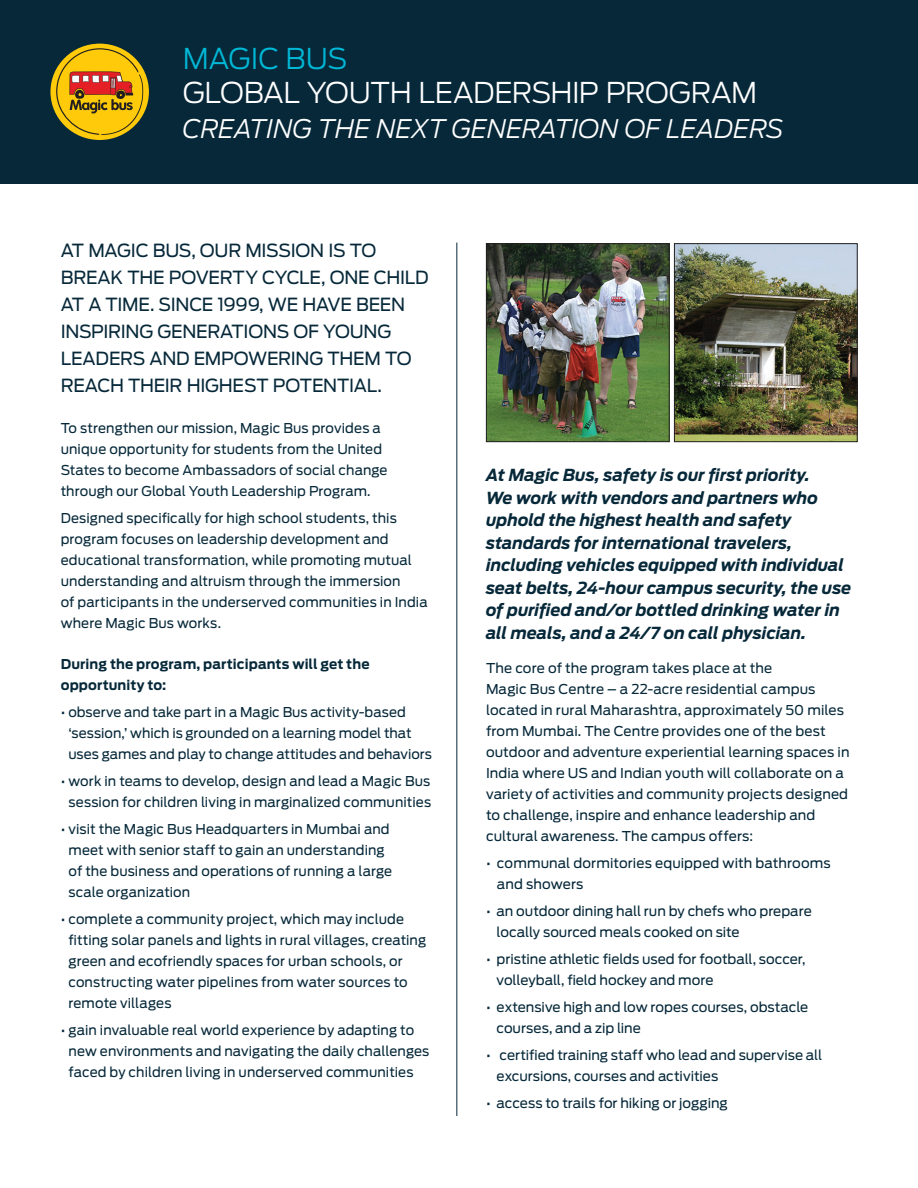
<style>
.page{position:relative;width:918px;height:1188px;background:#fff}
.page>*{position:absolute;margin:0;border:0;box-sizing:border-box;transform-origin:0 0}
.t1{font:300 28.5px "Antenna";letter-spacing:-.015em;color:#fff}
.t2{font:300 28.5px "Antenna";color:#00b7d6}
.t3{font:italic 300 25.5px "Antenna";color:#fff}
.t4{font:18px/27px "Antenna";letter-spacing:-.015em;color:#062839}
.t5{font:italic 700 16.5px/22.5px "Antenna";letter-spacing:-.005em;color:#062839}
.t6{font:13.5px/21px "Antenna";letter-spacing:.005em;color:#062839}
.t7{font:700 13.5px/21px "Antenna";letter-spacing:.01em;color:#062839}
</style>
<div class="page">
<div style="left:0;top:0;width:918px;height:184px;background:#062839"></div>
<hr style="left:456px;top:243px;width:1px;height:873px;background:#062839">
<div style="left:50px;top:44px;width:99px;height:96px;background:#feca0a;border-radius:50%"></div>
<svg style="left:56px;top:48px;width:87px;height:87px"></svg>
<img style="left:676px;top:245px;width:180px;height:195px">
<div style="left:674px;top:243px;width:184px;height:199px;border:1px solid #231f20"></div>
<img style="left:488px;top:245px;width:180px;height:195px">
<div style="left:486px;top:243px;width:184px;height:199px;border:1px solid #231f20"></div>
<h1 class="t2" style="left:183px;top:41px;width:166px">MAGIC BUS</h1>
<h1 class="t1" style="left:183px;top:76px;width:576px">GLOBAL YOUTH LEADERSHIP PROGRAM</h1>
<h2 class="t3" style="left:183px;top:113px;width:603px">CREATING THE NEXT GENERATION OF LEADERS</h2>
<h3 class="t4" style="left:61px;top:237px;width:369px">AT MAGIC BUS, OUR MISSION IS TO<br>BREAK THE POVERTY CYCLE, ONE CHILD<br>AT A TIME. SINCE 1999, WE HAVE BEEN<br>INSPIRING GENERATIONS OF YOUNG<br>LEADERS AND EMPOWERING THEM TO<br>REACH THEIR HIGHEST POTENTIAL.</h3>
<p class="t6" style="left:61px;top:418px;width:328px">To strengthen our mission, Magic Bus provides a unique opportunity for students from the United States to become Ambassadors of social change through our Global Youth Leadership Program.</p>
<p class="t6" style="left:61px;top:508px;width:368px">Designed specifically for high school students, this program focuses on leadership development and educational transformation, while promoting mutual understanding and altruism through the immersion<br>of participants in the underserved communities in India where Magic Bus works.</p>
<p class="t7" style="left:61px;top:654px;width:310px">During the program, participants will get the opportunity to:</p>
<p class="t6" style="left:68px;top:702px;width:365px;text-indent:-8px">• observe and take part in a Magic Bus activity-based ‘session,’ which is grounded on a learning model that uses games and play to change attitudes and behaviors</p>
<p class="t6" style="left:61px;top:771px;width:372px;text-align:center">• work in teams to develop, design and lead a Magic Bus session for children living in marginalized communities</p>
<p class="t6" style="left:69px;top:819px;width:325px;text-indent:-8px">• visit the Magic Bus Headquarters in Mumbai and meet with senior staff to gain an understanding of the business and operations of running a large scale organization</p>
<p class="t6" style="left:69px;top:909px;width:359px;text-indent:-8px">• complete a community project, which may include fitting solar panels and lights in rural villages, creating green and ecofriendly spaces for urban schools, or constructing water pipelines from water sources to remote villages</p>
<p class="t6" style="left:69px;top:1020px;width:362px;text-indent:-8px">• gain invaluable real world experience by adapting to new environments and navigating the daily challenges faced by children living in underserved communities</p>
<p class="t5" style="left:486px;top:464px;width:367px">At Magic Bus, safety is our first priority.<br>We work with vendors and partners who uphold the highest health and safety standards for international travelers, including vehicles equipped with individual seat belts, 24-hour campus security, the use of purified and/or bottled drinking water in all meals, and a 24/7 on call physician.</p>
<p class="t6" style="left:486px;top:658px;width:365px">The core of the program takes place at the<br>Magic Bus Centre – a 22-acre residential campus located in rural Maharashtra, approximately 50 miles from Mumbai. The Centre provides one of the best outdoor and adventure experiential learning spaces in India where US and Indian youth will collaborate on a variety of activities and community projects designed to challenge, inspire and enhance leadership and cultural awareness. The campus offers:</p>
<p class="t6" style="left:497px;top:853px;width:335px;text-indent:-11px">• communal dormitories equipped with bathrooms and showers</p>
<p class="t6" style="left:497px;top:901px;width:317px;text-indent:-11px">• an outdoor dining hall run by chefs who prepare locally sourced meals cooked on site</p>
<p class="t6" style="left:497px;top:949px;width:310px;text-indent:-11px">• pristine athletic fields used for football, soccer, volleyball, field hockey and more</p>
<p class="t6" style="left:497px;top:997px;width:313px;text-indent:-11px">• extensive high and low ropes courses, obstacle courses, and a zip line</p>
<p class="t6" style="left:497px;top:1045px;width:327px;text-indent:-11px">• certified training staff who lead and supervise all excursions, courses and activities</p>
<p class="t6" style="left:486px;top:1093px;width:243px">• access to trails for hiking or jogging</p>
</div>
